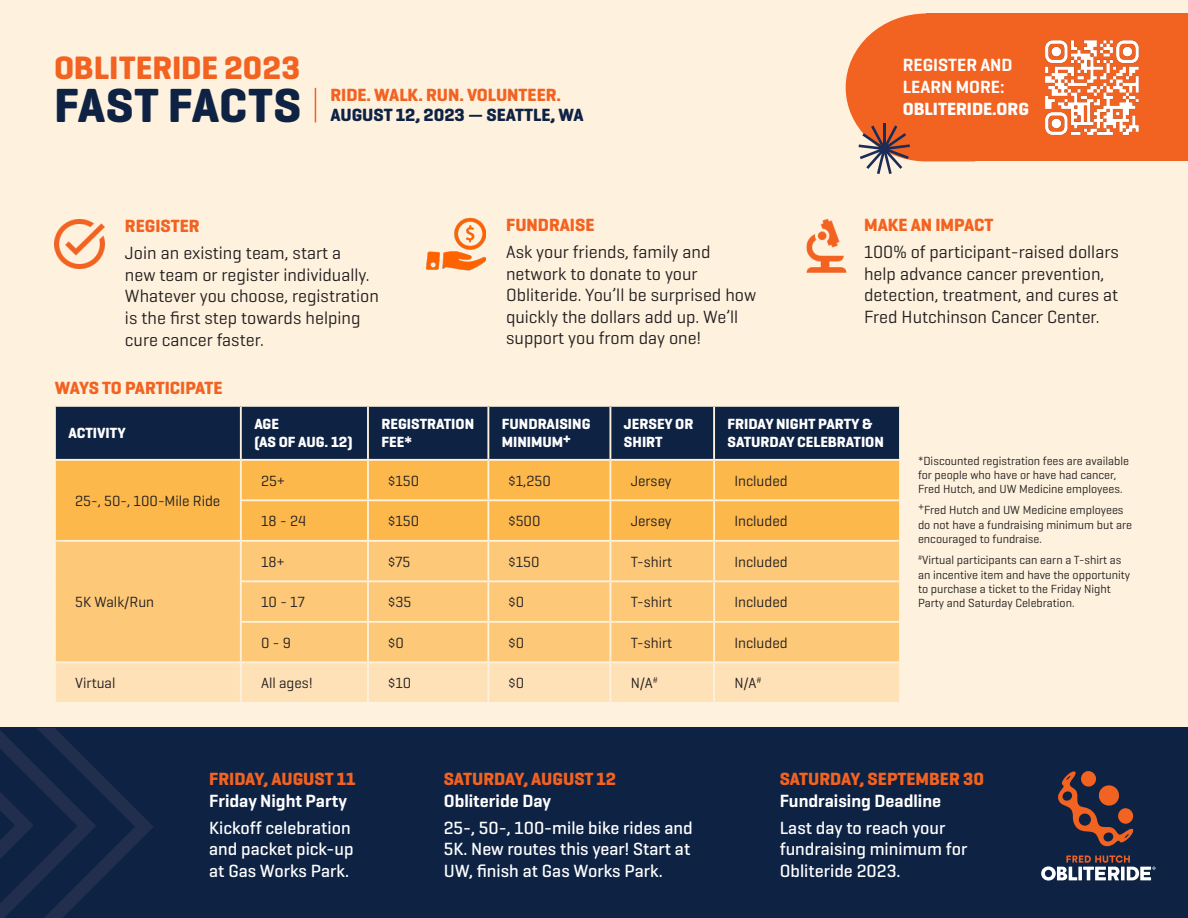
<style>
.page{position:relative;width:1188px;height:918px;background:#fff}
.page>*{position:absolute;margin:0;border:0;box-sizing:border-box;transform-origin:0 0}
.t1{font:700 48.75px "Geogrotesque";letter-spacing:.005em;color:#0e2244}
.t2{font:700 33px "Geogrotesque";color:#f26221}
.t3{font:18px/21.6px "Geogrotesque";color:#231f20}
.t4{font:500 18px/21.6px "Geogrotesque";color:#fff}
.t5{font:700 18px "Geogrotesque";color:#f26221}
.t6{font:600 18px "Geogrotesque";color:#fff}
.t7{font:700 18px "Geogrotesque";color:#0e2244}
.t8{font:700 18px "Geogrotesque";color:#fff}
.t9{font:15px "Geogrotesque";color:#231f20}
.t10{font:700 15px/18px "Geogrotesque";color:#fff}
.t11{font:12px/14.4px "Geogrotesque";color:#231f20}
.s1{font-weight:600}
</style>
<div class="page">
<div style="left:0;top:0;width:1188px;height:741px;background:#fef1dd"></div>
<img style="left:426px;top:217px;width:59px;height:54px">
<img style="left:54px;top:219px;width:51px;height:50px">
<img style="left:806px;top:219px;width:41px;height:54px">
<div style="left:0;top:728px;width:1188px;height:190px;background:#0e2244"></div>
<svg style="left:0;top:728px;width:153px;height:190px"></svg>
<svg style="left:1041px;top:855px;width:115px;height:26px"></svg>
<svg style="left:1058px;top:771px;width:76px;height:76px"></svg>
<hr style="left:315px;top:88px;width:1px;height:34px;background:#f26221">
<div style="left:927px;top:14px;width:261px;height:147px;background:#f26221"></div>
<svg style="left:846px;top:14px;width:129px;height:160px"></svg>
<img style="left:1045px;top:40px;width:94px;height:95px">
<div style="left:56px;top:407px;width:843px;height:52px;background:#0e2244"></div>
<div style="left:56px;top:461px;width:843px;height:79px;background:#fcb84b"></div>
<div style="left:56px;top:542px;width:843px;height:119px;background:#fdc978"></div>
<div style="left:56px;top:663px;width:843px;height:39px;background:#fee1b6"></div>
<hr style="left:240px;top:407px;width:2px;height:52px;background:#fef1dd">
<hr style="left:367px;top:407px;width:2px;height:52px;background:#fef1dd">
<hr style="left:487px;top:407px;width:2px;height:52px;background:#fef1dd">
<hr style="left:609px;top:407px;width:2px;height:52px;background:#fef1dd">
<hr style="left:713px;top:407px;width:2px;height:52px;background:#fef1dd">
<hr style="left:240px;top:461px;width:2px;height:38px;background:#fef1dd">
<hr style="left:367px;top:461px;width:2px;height:38px;background:#fef1dd">
<hr style="left:487px;top:461px;width:2px;height:38px;background:#fef1dd">
<hr style="left:609px;top:461px;width:2px;height:38px;background:#fef1dd">
<hr style="left:713px;top:461px;width:2px;height:38px;background:#fef1dd">
<hr style="left:240px;top:499px;width:128px;height:2px;background:#fef1dd">
<hr style="left:240px;top:501px;width:2px;height:39px;background:#fef1dd">
<hr style="left:368px;top:499px;width:120px;height:2px;background:#fef1dd">
<hr style="left:367px;top:501px;width:2px;height:39px;background:#fef1dd">
<hr style="left:488px;top:499px;width:122px;height:2px;background:#fef1dd">
<hr style="left:487px;top:501px;width:2px;height:39px;background:#fef1dd">
<hr style="left:610px;top:499px;width:104px;height:2px;background:#fef1dd">
<hr style="left:609px;top:501px;width:2px;height:39px;background:#fef1dd">
<hr style="left:714px;top:499px;width:187px;height:2px;background:#fef1dd">
<hr style="left:713px;top:501px;width:2px;height:39px;background:#fef1dd">
<hr style="left:240px;top:542px;width:2px;height:38px;background:#fef1dd">
<hr style="left:367px;top:542px;width:2px;height:38px;background:#fef1dd">
<hr style="left:487px;top:542px;width:2px;height:38px;background:#fef1dd">
<hr style="left:609px;top:542px;width:2px;height:38px;background:#fef1dd">
<hr style="left:713px;top:542px;width:2px;height:38px;background:#fef1dd">
<hr style="left:240px;top:580px;width:128px;height:2px;background:#fef1dd">
<hr style="left:240px;top:582px;width:2px;height:39px;background:#fef1dd">
<hr style="left:368px;top:580px;width:120px;height:2px;background:#fef1dd">
<hr style="left:367px;top:582px;width:2px;height:39px;background:#fef1dd">
<hr style="left:488px;top:580px;width:122px;height:2px;background:#fef1dd">
<hr style="left:487px;top:582px;width:2px;height:39px;background:#fef1dd">
<hr style="left:610px;top:580px;width:104px;height:2px;background:#fef1dd">
<hr style="left:609px;top:582px;width:2px;height:39px;background:#fef1dd">
<hr style="left:714px;top:580px;width:187px;height:2px;background:#fef1dd">
<hr style="left:713px;top:582px;width:2px;height:39px;background:#fef1dd">
<hr style="left:240px;top:621px;width:128px;height:2px;background:#fef1dd">
<hr style="left:240px;top:623px;width:2px;height:38px;background:#fef1dd">
<hr style="left:368px;top:621px;width:120px;height:2px;background:#fef1dd">
<hr style="left:367px;top:623px;width:2px;height:38px;background:#fef1dd">
<hr style="left:488px;top:621px;width:122px;height:2px;background:#fef1dd">
<hr style="left:487px;top:623px;width:2px;height:38px;background:#fef1dd">
<hr style="left:610px;top:621px;width:104px;height:2px;background:#fef1dd">
<hr style="left:609px;top:623px;width:2px;height:38px;background:#fef1dd">
<hr style="left:714px;top:621px;width:187px;height:2px;background:#fef1dd">
<hr style="left:713px;top:623px;width:2px;height:38px;background:#fef1dd">
<hr style="left:240px;top:663px;width:2px;height:39px;background:#fef1dd">
<hr style="left:367px;top:663px;width:2px;height:39px;background:#fef1dd">
<hr style="left:487px;top:663px;width:2px;height:39px;background:#fef1dd">
<hr style="left:609px;top:663px;width:2px;height:39px;background:#fef1dd">
<hr style="left:713px;top:663px;width:2px;height:39px;background:#fef1dd">
<p class="t2" style="left:54px;top:47px;width:248px">OBLITERIDE 2023</p>
<p class="t1" style="left:54px;top:75px;width:249px">FAST FACTS</p>
<p class="t5" style="left:330px;top:84px;width:232px">RIDE. WALK. RUN. VOLUNTEER.</p>
<p class="t7" style="left:330px;top:104px;width:255px">AUGUST 12, 2023 <span class="s1">—</span> SEATTLE, WA</p>
<p class="t5" style="left:125px;top:215px;width:76px">REGISTER</p>
<p class="t3" style="left:125px;top:242px;width:255px">Join an existing team, start a<br>new team or register individually.<br>Whatever you choose, registration is the first step towards helping cure cancer faster.</p>
<p class="t5" style="left:506px;top:214px;width:90px">FUNDRAISE</p>
<p class="t3" style="left:506px;top:241px;width:252px">Ask your friends, family and network to donate to your<br>Obliteride. You’ll be surprised how quickly the dollars add up. We’ll support you from day one!</p>
<p class="t6" style="left:903px;top:54px;width:111px">REGISTER AND</p>
<p class="t6" style="left:903px;top:76px;width:103px">LEARN MORE:</p>
<p class="t8" style="left:903px;top:97px;width:128px">OBLITERIDE.ORG</p>
<p class="t5" style="left:864px;top:214px;width:131px">MAKE AN IMPACT</p>
<p class="t3" style="left:864px;top:241px;width:256px">100% of participant-raised dollars help advance cancer prevention, detection, treatment, and cures at Fred Hutchinson Cancer Center.</p>
<p class="t5" style="left:55px;top:377px;width:169px">WAYS TO PARTICIPATE</p>
<p class="t10" style="left:68px;top:424px;width:59px">ACTIVITY</p>
<p class="t9" style="left:75px;top:492px;width:147px">25-, 50-, 100-Mile Ride</p>
<p class="t9" style="left:75px;top:593px;width:81px">5K Walk/Run</p>
<p class="t10" style="left:254px;top:415px;width:26px">AGE</p>
<p class="t10" style="left:254px;top:433px;width:100px">(AS OF AUG. 12)</p>
<p class="t10" style="left:381px;top:415px;width:94px">REGISTRATION<br>FEE*</p>
<p class="t10" style="left:502px;top:415px;width:90px">FUNDRAISING<br>MINIMUM+</p>
<p class="t10" style="left:624px;top:415px;width:71px">JERSEY OR<br>SHIRT</p>
<p class="t10" style="left:728px;top:415px;width:146px">FRIDAY NIGHT PARTY &amp;</p>
<p class="t10" style="left:728px;top:433px;width:158px">SATURDAY CELEBRATION</p>
<p class="t9" style="left:261px;top:471px;width:25px">25+</p>
<p class="t9" style="left:388px;top:471px;width:32px">$150</p>
<p class="t9" style="left:509px;top:471px;width:44px">$1,250</p>
<p class="t9" style="left:631px;top:471px;width:43px">Jersey</p>
<p class="t9" style="left:734px;top:471px;width:55px">Included</p>
<p class="t9" style="left:261px;top:512px;width:46px">18 - 24</p>
<p class="t9" style="left:388px;top:512px;width:32px">$150</p>
<p class="t9" style="left:509px;top:512px;width:33px">$500</p>
<p class="t9" style="left:631px;top:512px;width:43px">Jersey</p>
<p class="t9" style="left:734px;top:512px;width:55px">Included</p>
<p class="t9" style="left:261px;top:552px;width:25px">18+</p>
<p class="t9" style="left:388px;top:552px;width:24px">$75</p>
<p class="t9" style="left:509px;top:552px;width:32px">$150</p>
<p class="t9" style="left:631px;top:552px;width:43px">T-shirt</p>
<p class="t9" style="left:734px;top:552px;width:55px">Included</p>
<p class="t9" style="left:261px;top:593px;width:45px">10 - 17</p>
<p class="t9" style="left:388px;top:593px;width:25px">$35</p>
<p class="t9" style="left:509px;top:593px;width:17px">$0</p>
<p class="t9" style="left:631px;top:593px;width:43px">T-shirt</p>
<p class="t9" style="left:734px;top:593px;width:55px">Included</p>
<p class="t9" style="left:261px;top:633px;width:31px">0 - 9</p>
<p class="t9" style="left:388px;top:633px;width:17px">$0</p>
<p class="t9" style="left:509px;top:633px;width:17px">$0</p>
<p class="t9" style="left:631px;top:633px;width:43px">T-shirt</p>
<p class="t9" style="left:734px;top:633px;width:55px">Included</p>
<p class="t9" style="left:75px;top:674px;width:42px">Virtual</p>
<p class="t9" style="left:261px;top:674px;width:53px">All ages!</p>
<p class="t9" style="left:388px;top:674px;width:25px">$10</p>
<p class="t9" style="left:509px;top:674px;width:17px">$0</p>
<p class="t9" style="left:631px;top:674px;width:29px">N/A<sup>#</sup></p>
<p class="t9" style="left:734px;top:674px;width:29px">N/A<sup>#</sup></p>
<p class="t11" style="left:918px;top:453px;width:213px">*Discounted registration fees are available for people who have or have had cancer,<br>Fred Hutch, and UW Medicine employees.</p>
<p class="t11" style="left:918px;top:503px;width:215px">+Fred Hutch and UW Medicine employees do not have a fundraising minimum but are encouraged to fundraise.</p>
<p class="t11" style="left:918px;top:553px;width:214px"><sup>#</sup>Virtual participants can earn a T-shirt as an incentive item and have the opportunity to purchase a ticket to the Friday Night Party and Saturday Celebration.</p>
<p class="t5" style="left:209px;top:768px;width:148px">FRIDAY, AUGUST 11</p>
<p class="t6" style="left:209px;top:789px;width:139px">Friday Night Party</p>
<p class="t4" style="left:209px;top:816px;width:146px">Kickoff celebration and packet pick-up</p>
<p class="t4" style="left:209px;top:859px;width:142px">at Gas Works Park.</p>
<p class="t5" style="left:444px;top:768px;width:174px">SATURDAY, AUGUST 12</p>
<p class="t6" style="left:444px;top:789px;width:109px">Obliteride Day</p>
<p class="t4" style="left:444px;top:816px;width:251px">25-, 50-, 100-mile bike rides and</p>
<p class="t4" style="left:444px;top:838px;width:248px">5K. New routes this year! Start at</p>
<p class="t4" style="left:444px;top:859px;width:221px">UW, finish at Gas Works Park.</p>
<p class="t5" style="left:780px;top:768px;width:206px">SATURDAY, SEPTEMBER 30</p>
<p class="t6" style="left:780px;top:789px;width:163px">Fundraising Deadline</p>
<p class="t4" style="left:780px;top:816px;width:189px">Last day to reach your fundraising minimum for<br>Obliteride 2023.</p>
</div>
